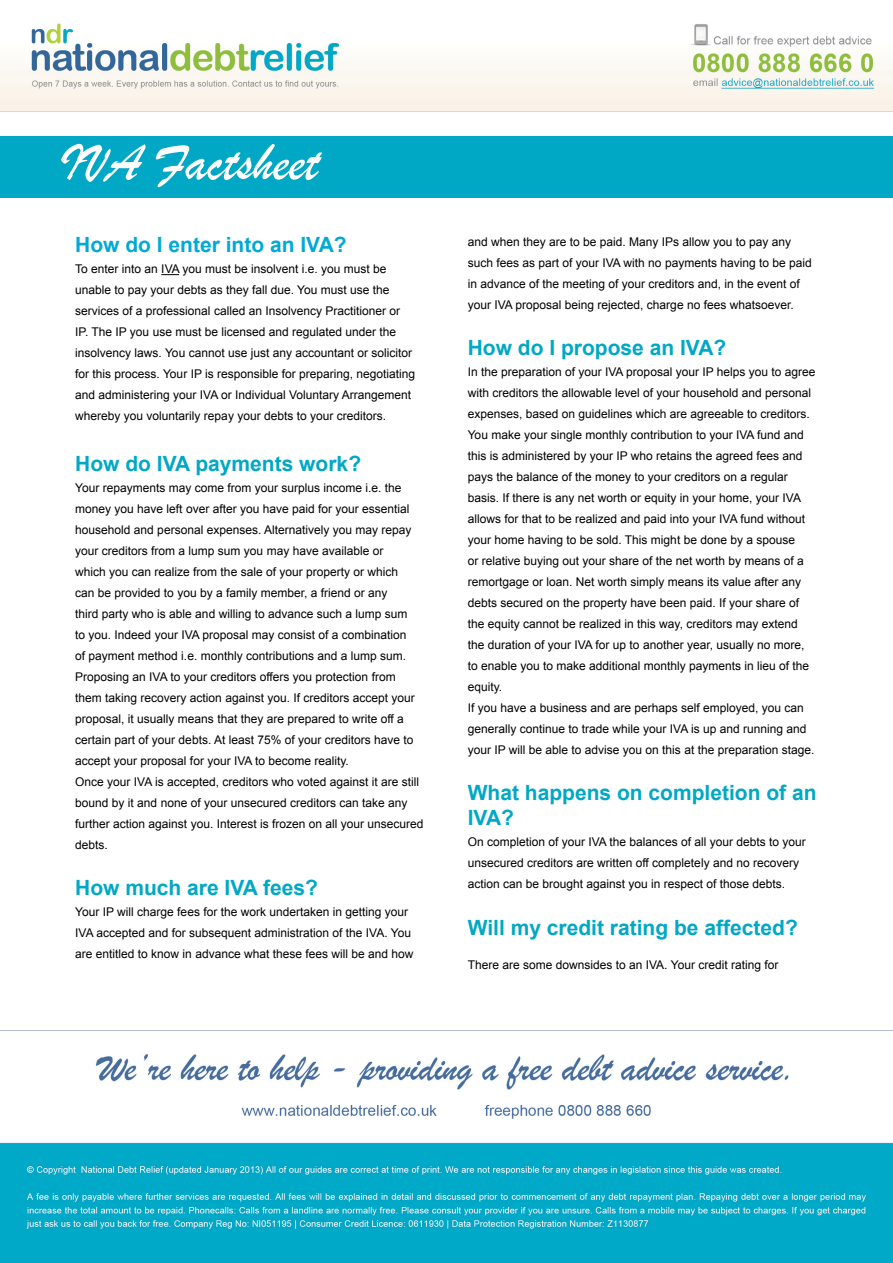
<style>
.page{position:relative;width:893px;height:1263px;background:#fff}
.page>*{position:absolute;margin:0;border:0;box-sizing:border-box;transform-origin:0 0}
.Headline{font:54px "Brush Script";color:#fff}
.Sub_heading{font:700 21px/25.2px "Arial";color:#00a8c6}
.Sub_heading-2{font:700 21px "Arial";color:#00a9d6}
.Paragraph_Style_1{font:12px/21px "Arial";color:#000}
</style>
<div class="page">
<img style="left:0;top:23px;width:893px;height:1240px">
<div style="left:0;top:136px;width:893px;height:62px;background:#00a8c6"></div>
<svg style="left:161px;top:274px;width:18px;height:1px"></svg>
<p class="Headline" style="left:60px;top:129px;width:260px">IVA Factsheet</p>
<p class="Sub_heading-2" style="left:75px;top:231px;width:273px">How do I enter into an IVA?</p>
<p class="Paragraph_Style_1" style="left:75px;top:259px;width:341px">To enter into an IVA you must be insolvent i.e. you must be unable to pay your debts as they fall due. You must use the services of a professional called an Insolvency Practitioner or IP. The IP you use must be licensed and regulated under the insolvency laws. You cannot use just any accountant or solicitor for this process. Your IP is responsible for preparing, negotiating and administering your IVA or Individual Voluntary Arrangement whereby you voluntarily repay your debts to your creditors.</p>
<p class="Sub_heading" style="left:75px;top:451px;width:287px">How do IVA payments work?</p>
<p class="Paragraph_Style_1" style="left:75px;top:477px;width:341px">Your repayments may come from your surplus income i.e. the money you have left over after you have paid for your essential household and personal expenses. Alternatively you may repay your creditors from a lump sum you may have available or which you can realize from the sale of your property or which can be provided to you by a family member, a friend or any<br>third party who is able and willing to advance such a lump sum to you. Indeed your IVA proposal may consist of a combination of payment method i.e. monthly contributions and a lump sum.<br>Proposing an IVA to your creditors offers you protection from them taking recovery action against you. If creditors accept your proposal, it usually means that they are prepared to write off a certain part of your debts. At least 75% of your creditors have to accept your proposal for your IVA to become reality.</p>
<p class="Paragraph_Style_1" style="left:75px;top:771px;width:350px">Once your IVA is accepted, creditors who voted against it are still bound by it and none of your unsecured creditors can take any further action against you. Interest is frozen on all your unsecured debts.</p>
<p class="Sub_heading" style="left:75px;top:876px;width:244px">How much are IVA fees?</p>
<p class="Paragraph_Style_1" style="left:75px;top:901px;width:340px">Your IP will charge fees for the work undertaken in getting your<br>IVA accepted and for subsequent administration of the IVA. You are entitled to know in advance what these fees will be and how</p>
<p class="Paragraph_Style_1" style="left:468px;top:231px;width:345px">and when they are to be paid. Many IPs allow you to pay any such fees as part of your IVA with no payments having to be paid in advance of the meeting of your creditors and, in the event of your IVA proposal being rejected, charge no fees whatsoever.</p>
<p class="Sub_heading" style="left:468px;top:336px;width:260px">How do I propose an IVA?</p>
<p class="Paragraph_Style_1" style="left:468px;top:361px;width:349px">In the preparation of your IVA proposal your IP helps you to agree with creditors the allowable level of your household and personal expenses, based on guidelines which are agreeable to creditors.<br>You make your single monthly contribution to your IVA fund and this is administered by your IP who retains the agreed fees and pays the balance of the money to your creditors on a regular basis. If there is any net worth or equity in your home, your IVA allows for that to be realized and paid into your IVA fund without your home having to be sold. This might be done by a spouse<br>or relative buying out your share of the net worth by means of a remortgage or loan. Net worth simply means its value after any debts secured on the property have been paid. If your share of the equity cannot be realized in this way, creditors may extend the duration of your IVA for up to another year, usually no more, to enable you to make additional monthly payments in lieu of the equity.</p>
<p class="Paragraph_Style_1" style="left:468px;top:697px;width:348px">If you have a business and are perhaps self employed, you can generally continue to trade while your IVA is up and running and your IP will be able to advise you on this at the preparation stage.</p>
<p class="Sub_heading" style="left:468px;top:781px;width:350px">What happens on completion of an<br>IVA?</p>
<p class="Paragraph_Style_1" style="left:468px;top:832px;width:339px">On completion of your IVA the balances of all your debts to your unsecured creditors are written off completely and no recovery action can be brought against you in respect of those debts.</p>
<p class="Sub_heading" style="left:468px;top:915px;width:332px">Will my credit rating be affected?</p>
<p class="Paragraph_Style_1" style="left:468px;top:954px;width:312px">There are some downsides to an IVA. Your credit rating for</p>
</div>
